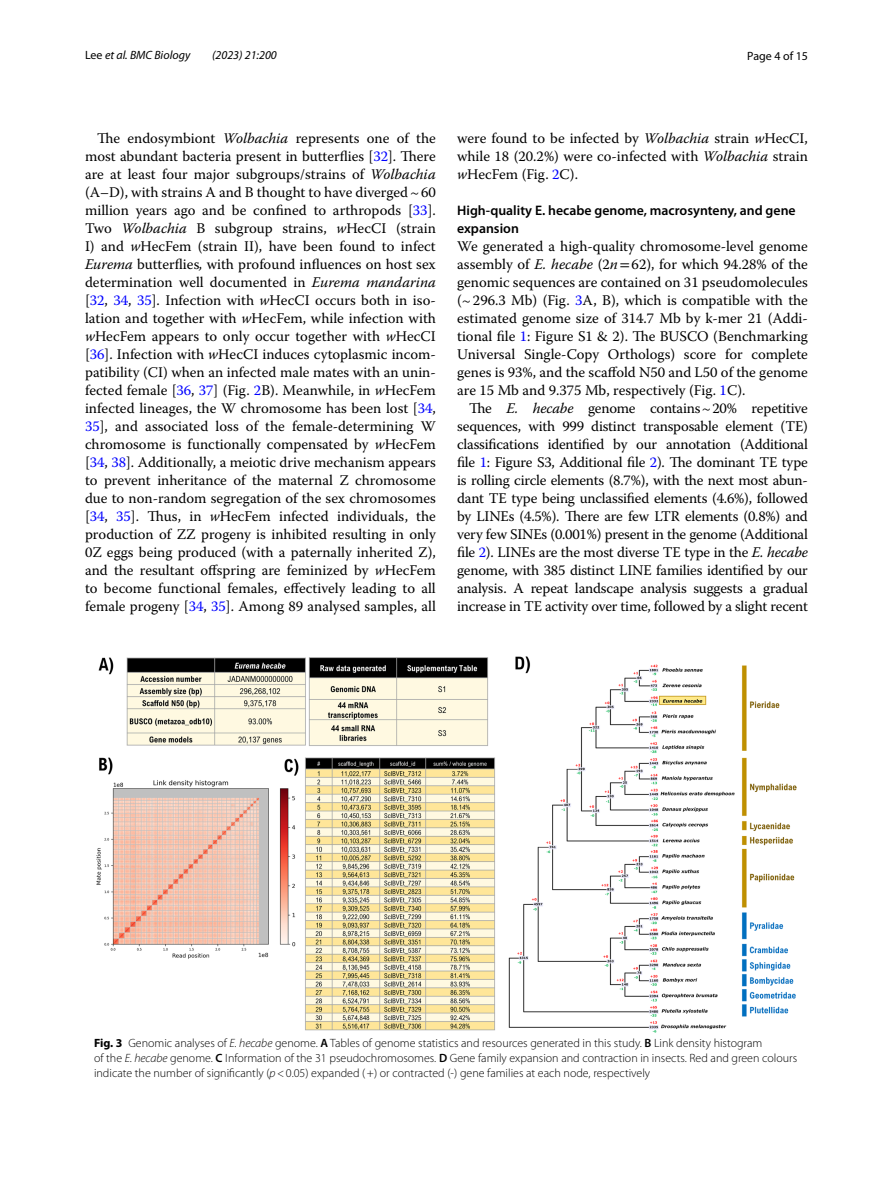
<style>
.page{position:relative;width:893px;height:1187px;background:#fff}
.page>*{position:absolute;margin:0;border:0;box-sizing:border-box;transform-origin:0 0}
.t1{font:14.7px/18px "Warnock Pro";color:#000;text-align:justify}
.t2{font:600 13.8px/18px "Myriad Pro";color:#000}
.t3{font:300 12px/15px "Myriad Pro";color:#000}
.t4{font:italic 12px "Myriad Pro";color:#000}
.t5{font:12px "Myriad Pro";color:#000}
.s1{font-style:normal}
.s2{font-style:italic}
.s3{color:#00f}
.s4{font-family:"STIX"}
.s5{font-weight:700}
.s6{font-weight:600}
</style>
<div class="page">
<img style="left:96px;top:656px;width:701px;height:376px">
<p class="t4" style="left:85px;top:48px;width:107px"><span class="s1">Lee</span> et al. BMC Biology</p>
<p class="t4" style="left:212px;top:48px;width:66px">(2023) 21:200</p>
<p class="t5" style="left:747px;top:48px;width:62px">Page 4 of 15</p>
<p class="t1" style="left:85px;top:128px;width:352px;text-indent:12px">The endosymbiont <span class="s2">Wolbachia</span> represents one of the most abundant bacteria present in butterflies [<span class="s3">32</span>]. There are at least four major subgroups/strains of <span class="s2">Wolbachia </span>(A–D), with strains A and B thought to have diverged~60 million years ago and be confined to arthropods [<span class="s3">33</span>].<br>Two <span class="s2">Wolbachia</span> B subgroup strains, <span class="s2">w</span>HecCI (strain I) and <span class="s2">w</span>HecFem (strain II), have been found to infect <span class="s2">Eurema</span> butterflies<span class="s2">,</span> with profound influences on host sex determination well documented in <span class="s2">Eurema mandarina </span>[<span class="s3">32</span>, <span class="s3">34</span>, <span class="s3">35</span>]. Infection with <span class="s2">w</span>HecCI occurs both in iso&shy;lation and together with <span class="s2">w</span>HecFem, while infection with <span class="s2">w</span>HecFem appears to only occur together with <span class="s2">w</span>HecCI [<span class="s3">36</span>]. Infection with <span class="s2">w</span>HecCI induces cytoplasmic incom&shy;patibility (CI) when an infected male mates with an unin&shy;fected female [<span class="s3">36</span>, <span class="s3">37</span>] (Fig. <span class="s3">2</span>B). Meanwhile, in <span class="s2">w</span>HecFem infected lineages, the W chromosome has been lost [<span class="s3">34</span>, <span class="s3">35</span>], and associated loss of the female-determining W chromosome is functionally compensated by <span class="s2">w</span>HecFem [<span class="s3">34</span>, <span class="s3">38</span>]. Additionally, a meiotic drive mechanism appears to prevent inheritance of the maternal Z chromosome due to non-random segregation of the sex chromosomes [<span class="s3">34</span>, <span class="s3">35</span>]. Thus, in <span class="s2">w</span>HecFem infected individuals, the production of ZZ progeny is inhibited resulting in only 0Z eggs being produced (with a paternally inherited Z), and the resultant offspring are feminized by <span class="s2">w</span>HecFem to become functional females, effectively leading to all female progeny [<span class="s3">34</span>, <span class="s3">35</span>]. Among 89 analysed samples, all</p>
<p class="t1" style="left:457px;top:128px;width:352px">were found to be infected by <span class="s2">Wolbachia</span> strain <span class="s2">w</span>HecCI, while 18 (20.2%) were co-infected with <span class="s2">Wolbachia</span> strain <span class="s2">w</span>HecFem (Fig. <span class="s3">2</span>C).</p>
<p class="t2" style="left:457px;top:201px;width:340px">High‑quality E. hecabe genome, macrosynteny, and gene expansion</p>
<p class="t1" style="left:457px;top:236px;width:352px">We generated a high-quality chromosome-level genome assembly of <span class="s2">E. hecabe</span> (2<span class="s2">n</span><span class="s4">=</span>62), for which 94.28% of the genomic sequences are contained on 31 pseudomolecules (~296.3 Mb) (Fig. <span class="s3">3</span>A, B), which is compatible with the estimated genome size of 314.7 Mb by k-mer 21 (Addi&shy;tional file <span class="s3">1</span>: Figure S1 &amp; 2). The BUSCO (Benchmarking Universal Single-Copy Orthologs) score for complete genes is 93%, and the scaffold N50 and L50 of the genome are 15 Mb and 9.375 Mb, respectively (Fig. <span class="s3">1</span>C).</p>
<p class="t1" style="left:457px;top:398px;width:352px;text-indent:12px">The <span class="s2">E. hecabe</span> genome contains~20% repetitive sequences, with 999 distinct transposable element (TE) classifications identified by our annotation (Additional file <span class="s3">1</span>: Figure S3, Additional file <span class="s3">2</span>). The dominant TE type is rolling circle elements (8.7%), with the next most abun&shy;dant TE type being unclassified elements (4.6%), followed by LINEs (4.5%). There are few LTR elements (0.8%) and very few SINEs (0.001%) present in the genome (Additional file <span class="s3">2</span>). LINEs are the most diverse TE type in the <span class="s2">E. hecabe </span>genome, with 385 distinct LINE families identified by our analysis. A repeat landscape analysis suggests a gradual increase in TE activity over time, followed by a slight recent</p>
<p class="t3" style="left:94px;top:1036px;width:705px"><span class="s5">Fig. 3</span> Genomic analyses of <span class="s2">E. hecabe</span> genome. <span class="s6">A</span> Tables of genome statistics and resources generated in this study. <span class="s6">B</span> Link density histogram<br>of the <span class="s2">E. hecabe</span> genome. <span class="s6">C</span> Information of the 31 pseudochromosomes. <span class="s6">D</span> Gene family expansion and contraction in insects. Red and green colours indicate the number of significantly (<span class="s2">p</span>&lt;0.05) expanded (+) or contracted (-) gene families at each node, respectively</p>
</div>
